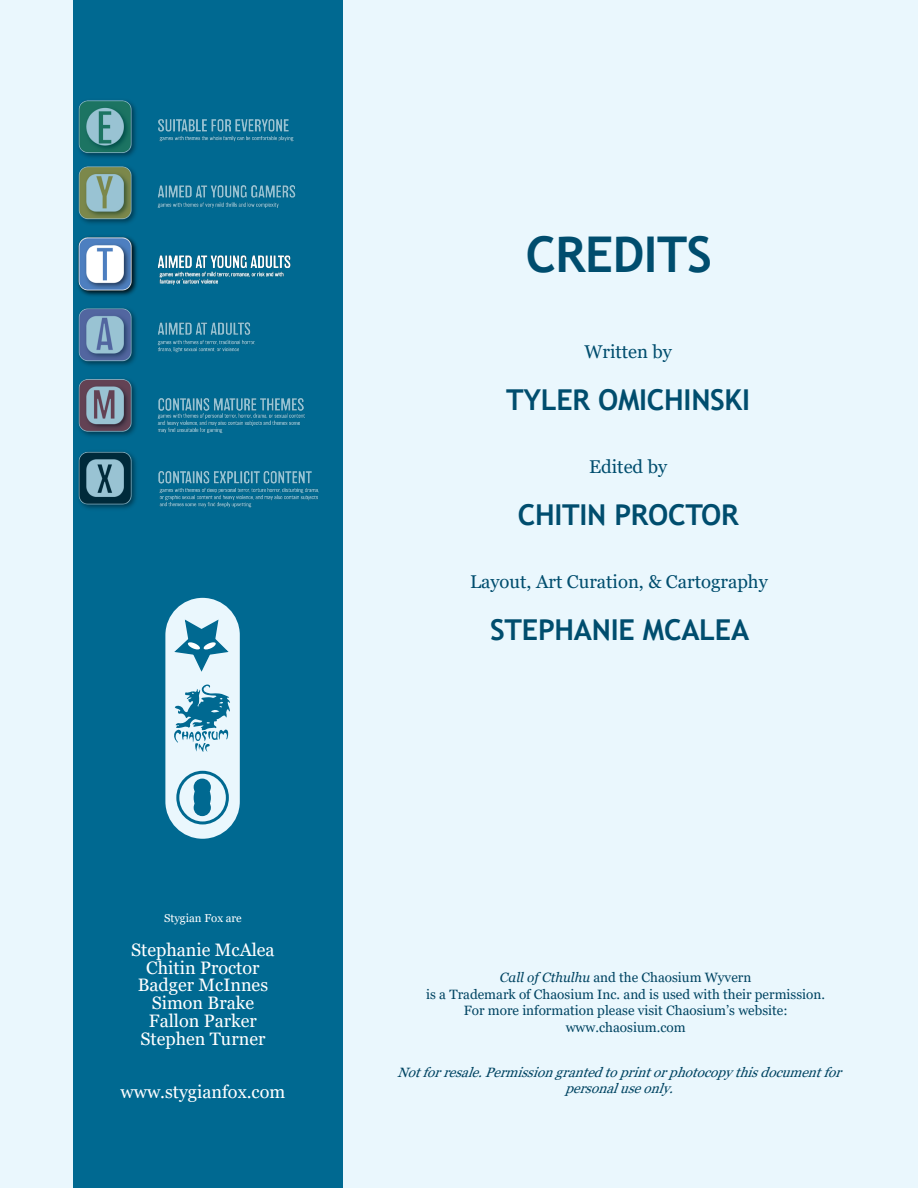
<style>
.page{position:relative;width:918px;height:1188px;background:#eaf7fd}
.page>*{position:absolute;margin:0;border:0;box-sizing:border-box;transform-origin:0 0}
.Header_1{font:700 49.35px "Trebuchet MS";letter-spacing:-.01em;color:#004d6e}
.Body_Indent{font:700 28.8px "Trebuchet MS";letter-spacing:-.01em;color:#004d6e}
.Body_No_Indent{font:700 28.8px "Trebuchet MS";letter-spacing:-.01em;color:#004d6e}
.Body_No_Indent-2{font:18.45px "Georgia";color:#004d6e}
.Body_Indent-2{font:18.45px "Georgia";color:#004d6e}
.Body_No_Indent-3{font:18px "Georgia";color:#fff}
.Body_Indent-3{font:13.5px "Georgia";color:#004462}
.Body_No_Indent-4{font:italic 13.5px/16.5px "Georgia";color:#004462;text-align:center}
.Body_No_Indent-5{font:11.4px "Georgia";color:#fff}
.s1{font-style:italic}
</style>
<div class="page">
<div style="left:73px;top:0;width:270px;height:1188px;background:#006991"></div>
<img style="left:78px;top:100px;width:241px;height:409px">
<div style="left:165px;top:598px;width:75px;height:241px;background:#eaf7fd;border-radius:37px"></div>
<svg style="left:174px;top:684px;width:56px;height:68px"></svg>
<svg style="left:174px;top:619px;width:55px;height:53px"></svg>
<svg style="left:193px;top:778px;width:18px;height:39px"></svg>
<div style="left:176px;top:771px;width:53px;height:53px;border:3px solid #006991;border-radius:50%"></div>
<img style="left:77px;top:231px;width:242px;height:69px">
<p class="Body_No_Indent-5" style="left:164px;top:911px;width:79px">Stygian Fox are</p>
<p class="Body_No_Indent-3" style="left:131px;top:939px;width:145px">Stephanie McAlea</p>
<p class="Body_No_Indent-3" style="left:146px;top:957px;width:115px">Chitin Proctor</p>
<p class="Body_No_Indent-3" style="left:138px;top:974px;width:132px">Badger McInnes</p>
<p class="Body_No_Indent-3" style="left:152px;top:992px;width:104px">Simon Brake</p>
<p class="Body_No_Indent-3" style="left:149px;top:1010px;width:109px">Fallon Parker</p>
<p class="Body_No_Indent-3" style="left:140px;top:1028px;width:127px">Stephen Turner</p>
<p class="Body_No_Indent-3" style="left:120px;top:1081px;width:166px">www.stygianfox.com</p>
<p class="Header_1" style="left:526px;top:224px;width:188px">CREDITS</p>
<p class="Body_Indent-2" style="left:584px;top:341px;width:89px">Written by</p>
<p class="Body_Indent" style="left:506px;top:381px;width:245px">TYLER OMICHINSKI</p>
<p class="Body_Indent-2" style="left:589px;top:456px;width:79px">Edited by</p>
<p class="Body_Indent" style="left:518px;top:496px;width:222px">CHITIN PROCTOR</p>
<p class="Body_No_Indent-2" style="left:470px;top:571px;width:299px">Layout, Art Curation, &amp; Cartography</p>
<p class="Body_No_Indent" style="left:490px;top:611px;width:260px">STEPHANIE MCALEA</p>
<p class="Body_Indent-3" style="left:500px;top:969px;width:253px"><span class="s1">Call of Cthulhu</span> and the Chaosium Wyvern</p>
<p class="Body_Indent-3" style="left:426px;top:986px;width:400px">is a Trademark of Chaosium Inc. and is used with their permission.</p>
<p class="Body_Indent-3" style="left:464px;top:1002px;width:325px">For more information please visit Chaosium’s website:</p>
<p class="Body_Indent-3" style="left:566px;top:1019px;width:121px">www.chaosium.com</p>
<p class="Body_No_Indent-4" style="left:397px;top:1064px;width:451px">Notforresale.Permissiongrantedtoprintorphotocopythisdocumentfor personaluseonly.</p>
</div>
